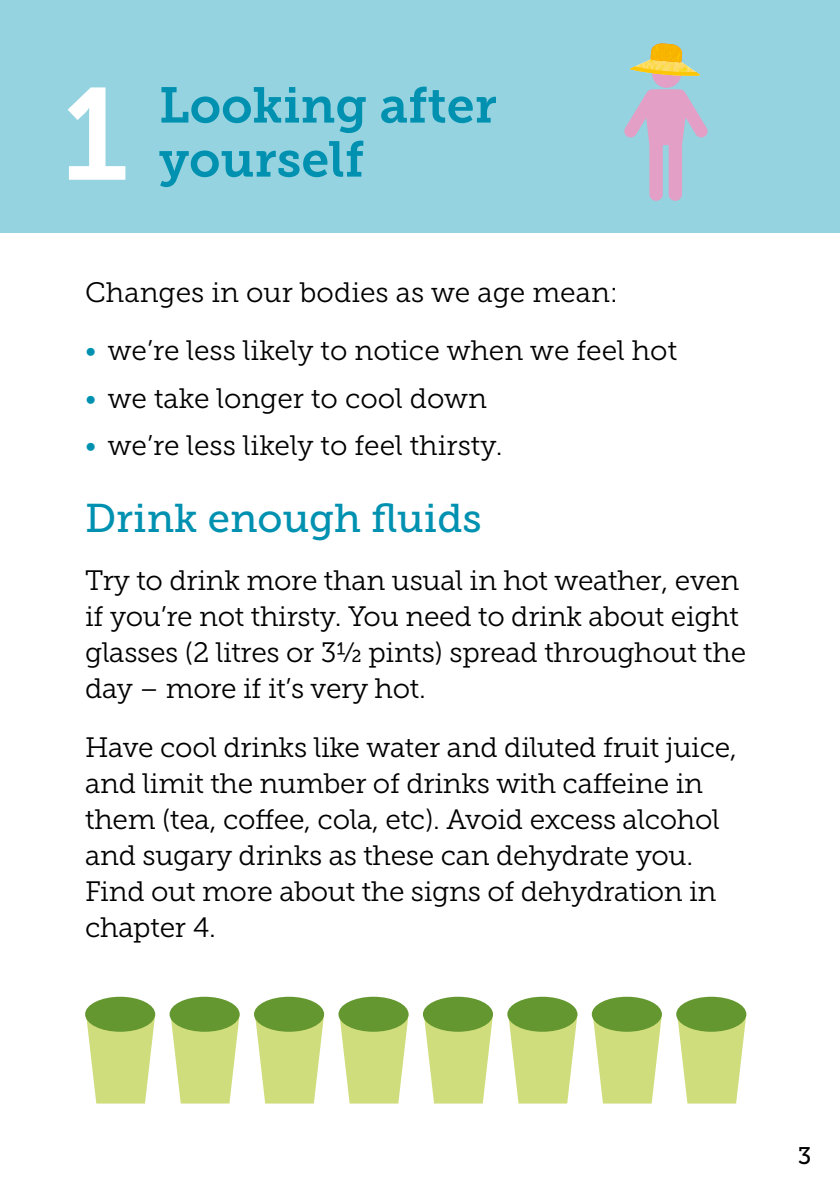
<style>
.page{position:relative;width:840px;height:1191px;background:#fff}
.page>*{position:absolute;margin:0;border:0;box-sizing:border-box;transform-origin:0 0}
.t1{font:130px "Museo Slab 700";color:#fff}
.t2{font:50px/54px "Museo Slab 700";color:#0091b1}
.t3{font:40px "Museo Slab 500";color:#0091b1}
.t4{font:28px/36px "Museo Slab 300";letter-spacing:-.01em;color:#000}
.t5{font:24px "Museo Slab 500";color:#000}
.s1{color:#0091b1}
</style>
<div class="page">
<div style="left:0;top:0;width:839px;height:232px;background:#95d3e0"></div>
<svg style="left:624px;top:53px;width:84px;height:148px"></svg>
<img style="left:650px;top:43px;width:32px;height:19px">
<svg style="left:86px;top:1016px;width:69px;height:87px"></svg>
<div style="left:85px;top:996px;width:70px;height:35px;background:#649730;border-radius:50%"></div>
<svg style="left:171px;top:1016px;width:68px;height:87px;background:#d6e18f"></svg>
<div style="left:169px;top:996px;width:70px;height:35px;background:#649730;border-radius:50%"></div>
<svg style="left:255px;top:1016px;width:69px;height:87px"></svg>
<div style="left:254px;top:996px;width:70px;height:35px;background:#649730;border-radius:50%"></div>
<svg style="left:339px;top:1016px;width:69px;height:87px"></svg>
<div style="left:338px;top:996px;width:70px;height:35px;background:#649730;border-radius:50%"></div>
<svg style="left:424px;top:1016px;width:68px;height:87px;background:#d6e18f"></svg>
<div style="left:422px;top:996px;width:70px;height:35px;background:#649730;border-radius:50%"></div>
<svg style="left:508px;top:1016px;width:69px;height:87px"></svg>
<div style="left:507px;top:996px;width:70px;height:35px;background:#649730;border-radius:50%"></div>
<svg style="left:677px;top:1016px;width:69px;height:87px"></svg>
<div style="left:675px;top:996px;width:71px;height:35px;background:#649730;border-radius:50%"></div>
<svg style="left:593px;top:1016px;width:68px;height:87px;background:#d6e18f"></svg>
<div style="left:591px;top:996px;width:70px;height:35px;background:#649730;border-radius:50%"></div>
<h1 class="t1" style="left:62px;top:61px;width:67px">1</h1>
<h2 class="t2" style="left:159px;top:79px;width:339px">Looking after yourself</h2>
<p class="t4" style="left:85px;top:274px;width:534px">Changes in our bodies as we age mean:</p>
<p class="t4" style="left:85px;top:333px;width:593px"><span class="s1">•</span> we’re less likely to notice when we feel hot</p>
<p class="t4" style="left:85px;top:380px;width:403px"><span class="s1">•</span> we take longer to cool down</p>
<p class="t4" style="left:85px;top:428px;width:419px"><span class="s1">•</span> we’re less likely to feel thirsty.</p>
<h3 class="t3" style="left:85px;top:495px;width:398px">Drink enough fluids</h3>
<p class="t4" style="left:85px;top:563px;width:662px">Try to drink more than usual in hot weather, even if you’re not thirsty. You need to drink about eight glasses (2 litres or 3½ pints) spread throughout the day – more if it’s very hot.</p>
<p class="t4" style="left:85px;top:729px;width:653px">Have cool drinks like water and diluted fruit juice, and limit the number of drinks with caffeine in them (tea, coffee, cola, etc). Avoid excess alcohol and sugary drinks as these can dehydrate you.<br>Find out more about the signs of dehydration in chapter 4.</p>
<p class="t5" style="left:797px;top:1142px;width:15px">3</p>
</div>
